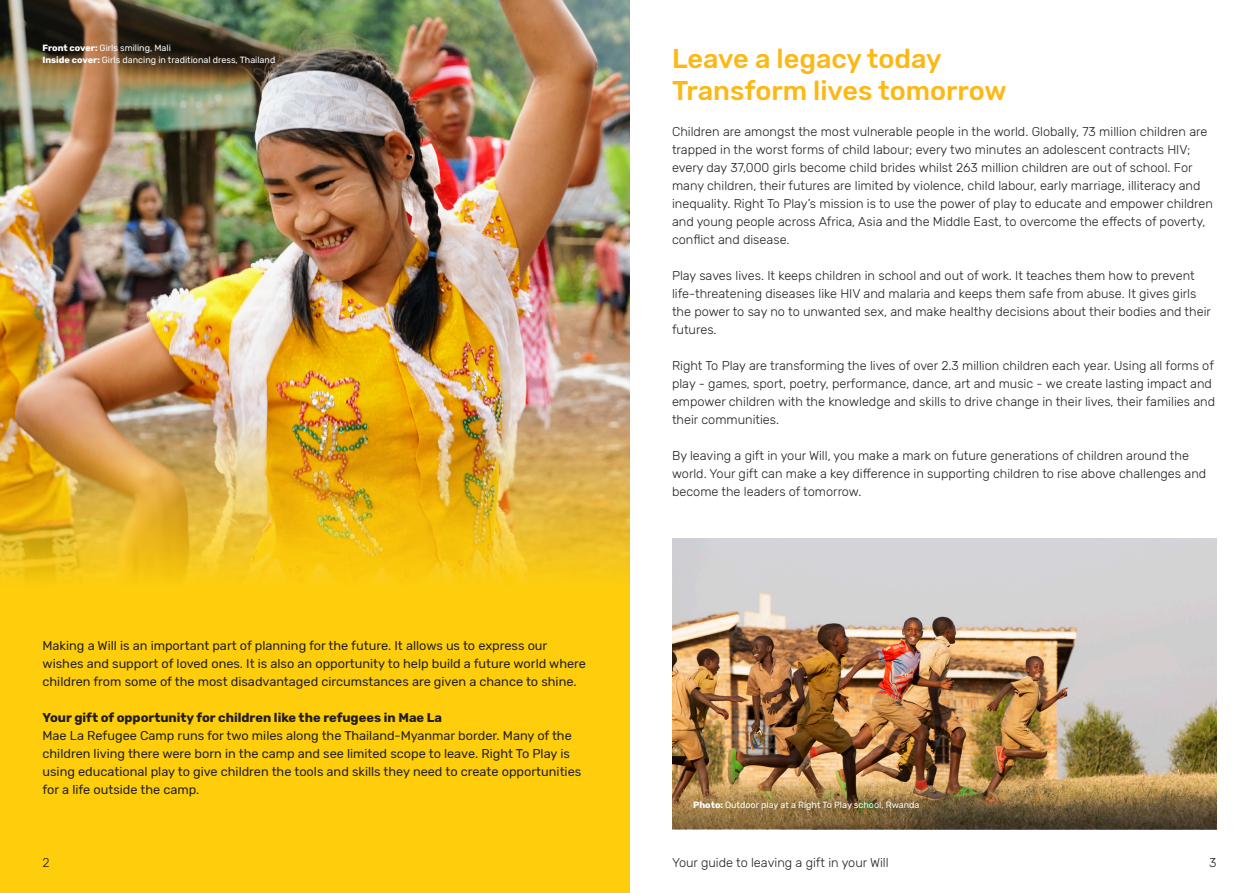
<style>
.page{position:relative;width:1259px;height:893px;background:#fff}
.page>*{position:absolute;margin:0;border:0;box-sizing:border-box;transform-origin:0 0}
.t1{font:500 27px "Rubik";color:#fcb814}
.t2{font:300 12.75px/18px "Rubik";color:#231f20}
.t3{font:12.75px/18px "Rubik";color:#231f20}
.t4{font:700 12.75px "Rubik";color:#231f20}
.t5{font:9px "Rubik";color:#fff}
.s1{font-weight:700}
</style>
<div class="page">
<img style="left:0;top:0;width:629px;height:361px">
<div style="left:0;top:595px;width:629px;height:298px;background:#fece0d"></div>
<img style="left:0;top:361px;width:629px;height:234px">
<img style="left:672px;top:539px;width:544px;height:239px">
<img style="left:672px;top:778px;width:544px;height:51px">
<p class="t5" style="left:43px;top:43px;width:130px"><span class="s1">Front cover:</span> Girls smiling, Mali</p>
<p class="t5" style="left:43px;top:55px;width:234px"><span class="s1">Inside cover:</span> Girls dancing in traditional dress, Thailand</p>
<p class="t3" style="left:43px;top:637px;width:545px">Making a Will is an important part of planning for the future. It allows us to express our wishes and support of loved ones. It is also an opportunity to help build a future world where children from some of the most disadvantaged circumstances are given a chance to shine.</p>
<p class="t4" style="left:43px;top:710px;width:401px">Your gift of opportunity for children like the refugees in Mae La</p>
<p class="t3" style="left:43px;top:727px;width:540px">Mae La Refugee Camp runs for two miles along the Thailand-Myanmar border. Many of the children living there were born in the camp and see limited scope to leave. Right To Play is using educational play to give children the tools and skills they need to create opportunities for a life outside the camp.</p>
<p class="t2" style="left:43px;top:854px;width:9px">2</p>
<p class="t1" style="left:672px;top:43px;width:271px">Leave a legacy today</p>
<p class="t1" style="left:672px;top:75px;width:336px">Transform lives tomorrow</p>
<p class="t2" style="left:672px;top:123px;width:542px">Children are amongst the most vulnerable people in the world. Globally, 73 million children are trapped in the worst forms of child labour; every two minutes an adolescent contracts HIV; every day 37,000 girls become child brides whilst 263 million children are out of school. For many children, their futures are limited by violence, child labour, early marriage, illiteracy and inequality. Right To Play’s mission is to use the power of play to educate and empower children and young people across Africa, Asia and the Middle East, to overcome the effects of poverty, conflict and disease.</p>
<p class="t2" style="left:672px;top:267px;width:540px">Play saves lives. It keeps children in school and out of work. It teaches them how to prevent life-threatening diseases like HIV and malaria and keeps them safe from abuse. It gives girls the power to say no to unwanted sex, and make healthy decisions about their bodies and their futures.</p>
<p class="t2" style="left:672px;top:357px;width:544px">Right To Play are transforming the lives of over 2.3 million children each year. Using all forms of play - games, sport, poetry, performance, dance, art and music - we create lasting impact and empower children with the knowledge and skills to drive change in their lives, their families and their communities.</p>
<p class="t2" style="left:672px;top:447px;width:536px">By leaving a gift in your Will, you make a mark on future generations of children around the world. Your gift can make a key difference in supporting children to rise above challenges and become the leaders of tomorrow.</p>
<p class="t5" style="left:693px;top:800px;width:228px"><span class="s1">Photo:</span> Outdoor play at a Right To Play school, Rwanda</p>
<p class="t2" style="left:672px;top:854px;width:218px">Your guide to leaving a gift in your Will</p>
<p class="t2" style="left:1209px;top:854px;width:9px">3</p>
</div>
